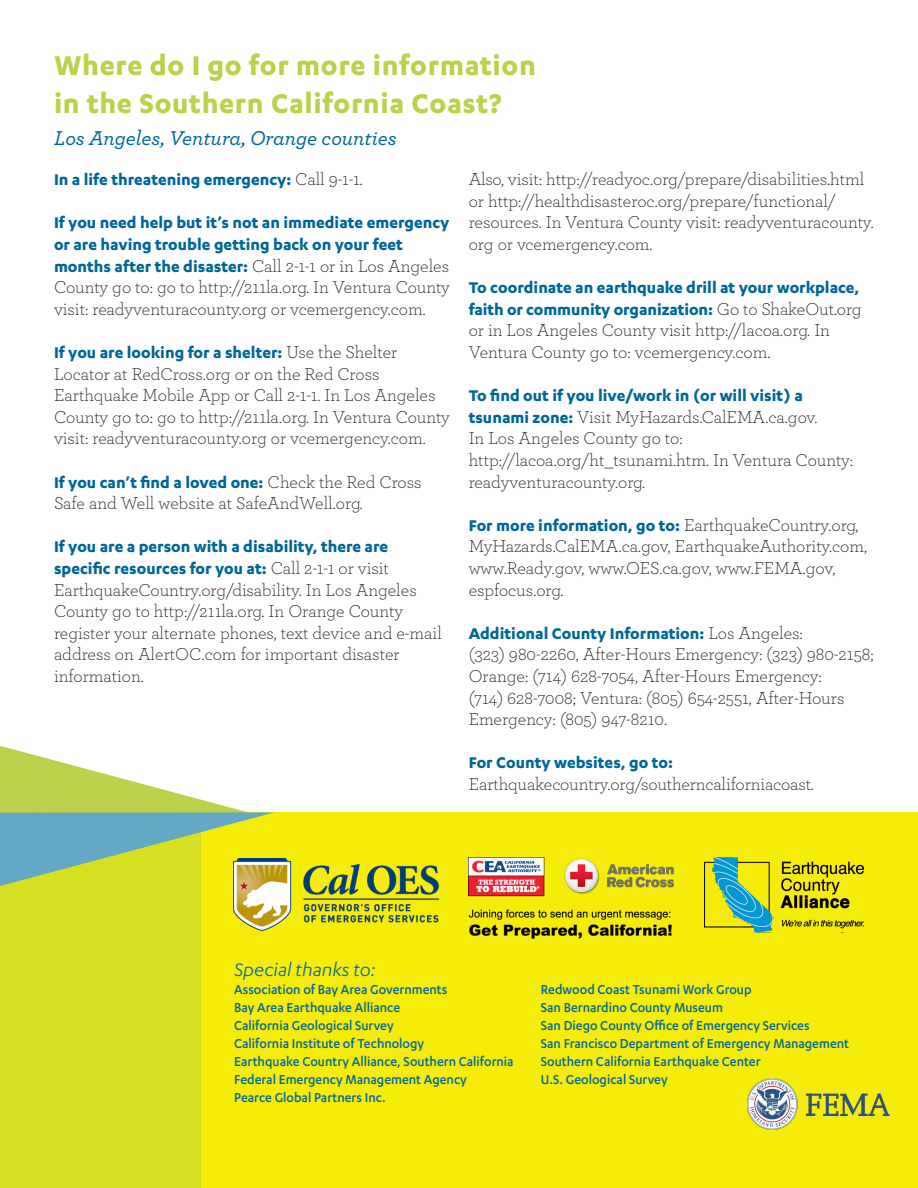
<style>
.page{position:relative;width:918px;height:1188px;background:#fff}
.page>*{position:absolute;margin:0;border:0;box-sizing:border-box;transform-origin:0 0}
.t1{font:700 31.5px/37.8px "Karbon";letter-spacing:.02em;color:#bdd04b}
.t2{font:italic 500 21px "Archer Pro";color:#069}
.t3{font:italic 21px "Karbon";color:#069}
.t4{font:300 18px/21.6px "Archer Pro";color:#231f20}
.t5{font:700 18px/21.6px "Karbon";color:#069}
.t6{font:500 15px/18px "Karbon";color:#069;scale:.95 1}
.s1{font-family:"Archer Pro";font-weight:300;color:#231f20}
.s2{font-family:"Karbon";font-weight:700;color:#069}
</style>
<div class="page">
<div style="left:94px;top:812px;width:824px;height:376px;background:#f5ec09"></div>
<div style="left:0;top:813px;width:200px;height:375px;background:#d6df21"></div>
<svg style="left:0;top:746px;width:274px;height:140px"></svg>
<img style="left:746px;top:1079px;width:144px;height:51px">
<img style="left:469px;top:858px;width:204px;height:81px">
<img style="left:704px;top:857px;width:160px;height:76px">
<img style="left:234px;top:858px;width:205px;height:73px">
<h1 class="t1" style="left:54px;top:46px;width:483px">Where do I go for more information in the Southern California Coast?</h1>
<p class="t2" style="left:54px;top:122px;width:344px">Los Angeles, Ventura, Orange counties</p>
<p class="t4" style="left:469px;top:168px;width:407px">Also, visit: http://readyoc.org/prepare/disabilities.html or http://healthdisasteroc.org/prepare/functional/ resources. In Ventura County visit: readyventuracounty. org or vcemergency.com.</p>
<p class="t5" style="left:469px;top:276px;width:395px">To coordinate an earthquake drill at your workplace, faith or community organization: <span class="s1">Go to ShakeOut.org</span></p>
<p class="t4" style="left:469px;top:319px;width:363px">or in Los Angeles County visit http://lacoa.org. In<br>Ventura County go to: vcemergency.com.</p>
<p class="t5" style="left:469px;top:384px;width:336px">To find out if you live/work in (or will visit) a</p>
<p class="t4" style="left:469px;top:405px;width:386px"><span class="s2">tsunami zone:</span> Visit MyHazards.CalEMA.ca.gov.<br>In Los Angeles County go to: http://lacoa.org/ht_tsunami.htm. In Ventura County: readyventuracounty.org.</p>
<p class="t5" style="left:469px;top:514px;width:391px">For more information, go to: <span class="s1">EarthquakeCountry.org,</span></p>
<p class="t4" style="left:469px;top:535px;width:400px">MyHazards.CalEMA.ca.gov, EarthquakeAuthority.com, www.Ready.gov, www.OES.ca.gov, www.FEMA.gov, espfocus.org.</p>
<p class="t5" style="left:469px;top:622px;width:336px">Additional County Information: <span class="s1">Los Angeles:</span></p>
<p class="t4" style="left:469px;top:643px;width:407px">(323) 980-2260, After-Hours Emergency: (323) 980-2158; Orange: (714) 628-7054, After-Hours Emergency:<br>(714) 628-7008; Ventura: (805) 654-2551, After-Hours Emergency: (805) 947-8210.</p>
<p class="t5" style="left:469px;top:751px;width:206px">For County websites, go to:</p>
<p class="t4" style="left:469px;top:773px;width:347px">Earthquakecountry.org/southerncaliforniacoast.</p>
<p class="t5" style="left:54px;top:168px;width:310px">In a life threatening emergency: <span class="s1">Call 9-1-1.</span></p>
<p class="t5" style="left:54px;top:211px;width:397px">If you need help but it’s not an immediate emergency or are having trouble getting back on your feet months after the disaster: <span class="s1">Call 2-1-1 or in Los Angeles</span></p>
<p class="t4" style="left:54px;top:276px;width:397px">County go to: go to http://211la.org. In Ventura County visit: readyventuracounty.org or vcemergency.com.</p>
<p class="t5" style="left:54px;top:341px;width:345px">If you are looking for a shelter: <span class="s1">Use the Shelter</span></p>
<p class="t4" style="left:54px;top:362px;width:397px">Locator at RedCross.org or on the Red Cross Earthquake Mobile App or Call 2-1-1. In Los Angeles County go to: go to http://211la.org. In Ventura County visit: readyventuracounty.org or vcemergency.com.</p>
<p class="t5" style="left:54px;top:471px;width:369px">If you can’t find a loved one: <span class="s1">Check the Red Cross</span></p>
<p class="t4" style="left:54px;top:492px;width:310px">Safe and Well website at SafeAndWell.org.</p>
<p class="t5" style="left:54px;top:535px;width:337px">If you are a person with a disability, there are specific resources for you at: <span class="s1">Call 2-1-1 or visit</span></p>
<p class="t4" style="left:54px;top:578px;width:389px">EarthquakeCountry.org/disability. In Los Angeles County go to http://211la.org. In Orange County register your alternate phones, text device and e-mail address on AlertOC.com for important disaster information.</p>
<p class="t3" style="left:234px;top:958px;width:143px">Special thanks to:</p>
<p class="t6" style="left:234px;top:980px;width:296px">Association of Bay Area Governments<br>Bay Area Earthquake Alliance<br>California Geological Survey<br>California Institute of Technology<br>Earthquake Country Alliance, Southern California Federal Emergency Management Agency<br>Pearce Global Partners Inc.</p>
<p class="t6" style="left:541px;top:980px;width:326px">Redwood Coast Tsunami Work Group<br>San Bernardino County Museum<br>San Diego County Office of Emergency Services<br>San Francisco Department of Emergency Management Southern California Earthquake Center<br>U.S. Geological Survey</p>
</div>
